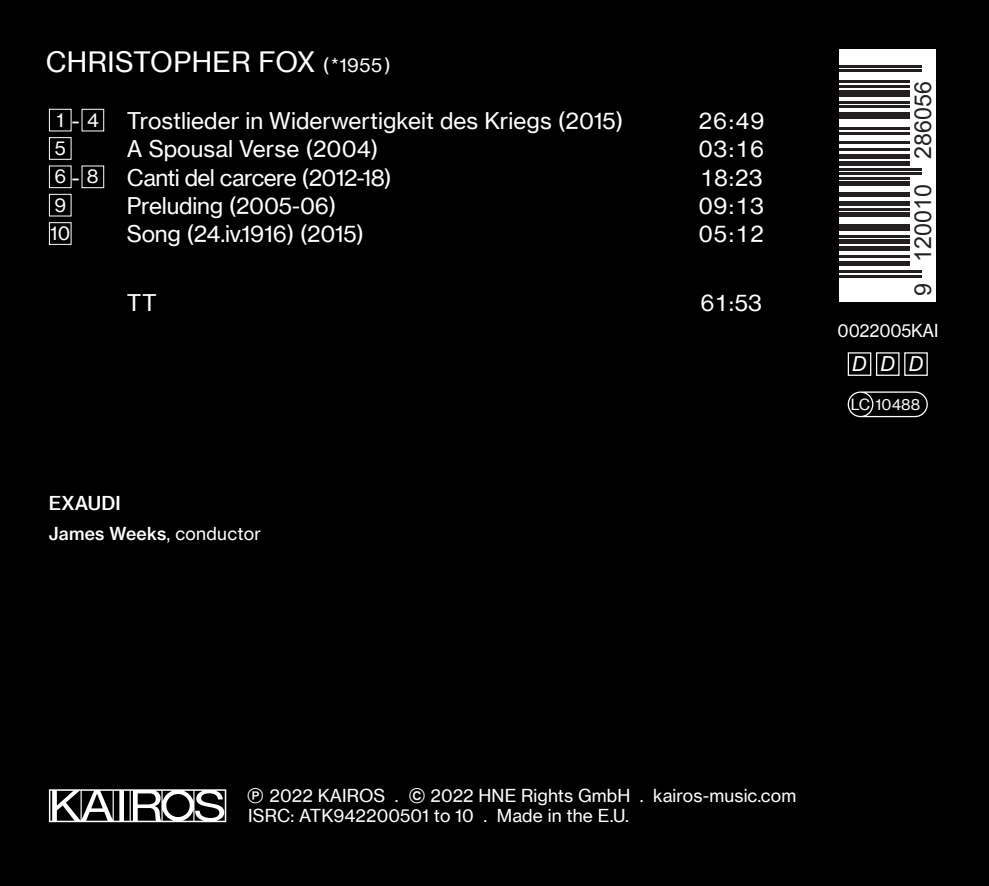
<style>
.page{position:relative;width:989px;height:886px;background:#000}
.page>*{position:absolute;margin:0;border:0;box-sizing:border-box;transform-origin:0 0}
.t1{font:27.5px "N Haas Grotesk TX Pro 55 Rg";letter-spacing:.015em;color:#fff}
.t2{font:23.25px "Arial";color:#231f20}
.tracklist{font:22.5px "N Haas Grotesk TX Pro 55 Rg";letter-spacing:-.01em;color:#fff}
.t3{font:20px "N Haas Grotesk TX Pro 56 It";color:#fff}
.t4{font:18.75px "N Haas Grotesk TX Pro 55 Rg";color:#fff}
.credits{font:18.75px "N Haas Grotesk TX Pro 65 Md";letter-spacing:.005em;color:#fff}
.fließtext{font:17.5px "N Haas Grotesk TX Pro 55 Rg";letter-spacing:.005em;color:#fff}
.fließtext_deutsch{font:17.5px "N Haas Grotesk TX Pro 55 Rg";letter-spacing:.005em;color:#fff}
.credits-2{font:17.5px "N Haas Grotesk TX Pro 65 Md";letter-spacing:.015em;color:#fff}
.fließtext-2{font:17.5px "Neue Haas Grotesk Text Pro";letter-spacing:-.01em;color:#fff;scale:.96 1}
.fließtext_deutsch-2{font:15px "N Haas Grotesk TX Pro 55 Rg";letter-spacing:.005em;color:#fff}
.s1{font-size:18.75px}
.s2{font-family:"N Haas Grotesk TX Pro 55 Rg"}
.s3{font-size:20px}
</style>
<div class="page">
<div style="left:839px;top:50px;width:97px;height:252px;background:#fff"></div>
<hr style="left:839px;top:275px;width:82px;height:2px;background:#231f20">
<hr style="left:839px;top:271px;width:82px;height:2px;background:#231f20">
<hr style="left:839px;top:262px;width:71px;height:4px;background:#231f20">
<hr style="left:839px;top:255px;width:71px;height:2px;background:#231f20">
<div style="left:839px;top:246px;width:71px;height:5px;background:#231f20"></div>
<div style="left:839px;top:239px;width:71px;height:5px;background:#231f20"></div>
<hr style="left:839px;top:235px;width:71px;height:2px;background:#231f20">
<div style="left:839px;top:224px;width:71px;height:6px;background:#231f20"></div>
<hr style="left:839px;top:213px;width:71px;height:4px;background:#231f20">
<hr style="left:839px;top:208px;width:71px;height:2px;background:#231f20">
<div style="left:839px;top:201px;width:71px;height:5px;background:#231f20"></div>
<hr style="left:839px;top:193px;width:71px;height:4px;background:#231f20">
<div style="left:839px;top:181px;width:71px;height:5px;background:#231f20"></div>
<hr style="left:839px;top:177px;width:71px;height:2px;background:#231f20">
<hr style="left:839px;top:172px;width:82px;height:3px;background:#231f20">
<hr style="left:839px;top:168px;width:82px;height:2px;background:#231f20">
<div style="left:839px;top:161px;width:71px;height:5px;background:#231f20"></div>
<div style="left:839px;top:154px;width:71px;height:5px;background:#231f20"></div>
<hr style="left:839px;top:148px;width:71px;height:2px;background:#231f20">
<hr style="left:839px;top:141px;width:71px;height:2px;background:#231f20">
<hr style="left:839px;top:132px;width:71px;height:2px;background:#231f20">
<hr style="left:839px;top:128px;width:71px;height:2px;background:#231f20">
<div style="left:839px;top:112px;width:71px;height:7px;background:#231f20"></div>
<hr style="left:839px;top:105px;width:71px;height:3px;background:#231f20">
<hr style="left:839px;top:101px;width:71px;height:2px;background:#231f20">
<div style="left:839px;top:90px;width:71px;height:6px;background:#231f20"></div>
<hr style="left:839px;top:85px;width:71px;height:3px;background:#231f20">
<hr style="left:839px;top:81px;width:71px;height:2px;background:#231f20">
<hr style="left:839px;top:70px;width:82px;height:2px;background:#231f20">
<hr style="left:839px;top:65px;width:82px;height:2px;background:#231f20">
<div style="left:847px;top:352px;width:24px;height:24px;border:1px solid #fff"></div>
<div style="left:876px;top:352px;width:23px;height:24px;border:1px solid #fff"></div>
<div style="left:904px;top:352px;width:23px;height:24px;border:1px solid #fff"></div>
<svg style="left:847px;top:391px;width:80px;height:26px"></svg>
<svg style="left:49px;top:789px;width:177px;height:33px"></svg>
<div style="left:49px;top:109px;width:23px;height:22px;border:1px solid #fff"></div>
<div style="left:49px;top:137px;width:23px;height:23px;border:1px solid #fff"></div>
<div style="left:49px;top:165px;width:23px;height:23px;border:1px solid #fff"></div>
<div style="left:49px;top:194px;width:23px;height:22px;border:1px solid #fff"></div>
<div style="left:49px;top:222px;width:23px;height:23px;border:1px solid #fff"></div>
<div style="left:81px;top:109px;width:23px;height:22px;border:1px solid #fff"></div>
<div style="left:81px;top:165px;width:23px;height:23px;border:1px solid #fff"></div>
<p class="t1" style="left:46px;top:45px;width:346px">CHRISTOPHER FOX <span class="s1">( *1955 )</span></p>
<p class="t4" style="left:57px;top:108px;width:9px">1</p>
<p class="tracklist" style="left:72px;top:107px;width:10px">-</p>
<p class="tracklist" style="left:127px;top:107px;width:498px">Trostlieder in Widerwertigkeit des Kriegs (2015)</p>
<p class="tracklist" style="left:698px;top:107px;width:68px">26:49</p>
<p class="t4" style="left:55px;top:137px;width:13px">5</p>
<p class="tracklist" style="left:127px;top:135px;width:253px">A Spousal Verse (2004)</p>
<p class="tracklist" style="left:698px;top:135px;width:67px">03:16</p>
<p class="t4" style="left:54px;top:165px;width:13px">6</p>
<p class="tracklist" style="left:72px;top:164px;width:10px">-</p>
<p class="tracklist" style="left:127px;top:164px;width:266px">Canti del carcere (2012-18)</p>
<p class="tracklist" style="left:700px;top:164px;width:65px">18:23</p>
<p class="t4" style="left:54px;top:193px;width:13px">9</p>
<p class="tracklist" style="left:127px;top:192px;width:211px">Preluding (2005-06)</p>
<p class="tracklist" style="left:698px;top:192px;width:67px">09:13</p>
<p class="t4" style="left:50px;top:222px;width:22px">10</p>
<p class="tracklist" style="left:127px;top:220px;width:239px">Song (24.iv.1916) (2015)</p>
<p class="tracklist" style="left:698px;top:220px;width:67px">05:12</p>
<p class="t4" style="left:87px;top:108px;width:13px">4</p>
<p class="t4" style="left:87px;top:165px;width:13px">8</p>
<p class="tracklist" style="left:127px;top:289px;width:31px">TT</p>
<p class="tracklist" style="left:700px;top:289px;width:64px">61:53</p>
<p class="credits" style="left:49px;top:491px;width:73px">EXAUDI</p>
<p class="credits-2" style="left:49px;top:523px;width:214px">James Weeks<span class="s2">, conductor</span></p>
<p class="t2" style="left:907px;top:296px;width:217px;rotate:-90deg">9 120010 286056</p>
<p class="fließtext-2" style="left:837px;top:320px;width:107px">0022005KAI</p>
<p class="t3" style="left:852px;top:352px;width:16px">D</p>
<p class="t3" style="left:880px;top:352px;width:16px">D</p>
<p class="t3" style="left:908px;top:352px;width:16px">D</p>
<p class="fließtext_deutsch-2" style="left:851px;top:395px;width:71px">LC 10488</p>
<p class="fließtext" style="left:247px;top:785px;width:551px"><span class="s3">Ⓟ</span> 2022 KAIROS . <span class="s3">©</span> 2022 HNE Rights GmbH . kairos-music.com</p>
<p class="fließtext_deutsch" style="left:248px;top:805px;width:382px">ISRC: ATK942200501 to 10 . Made in the E.U.</p>
</div>
